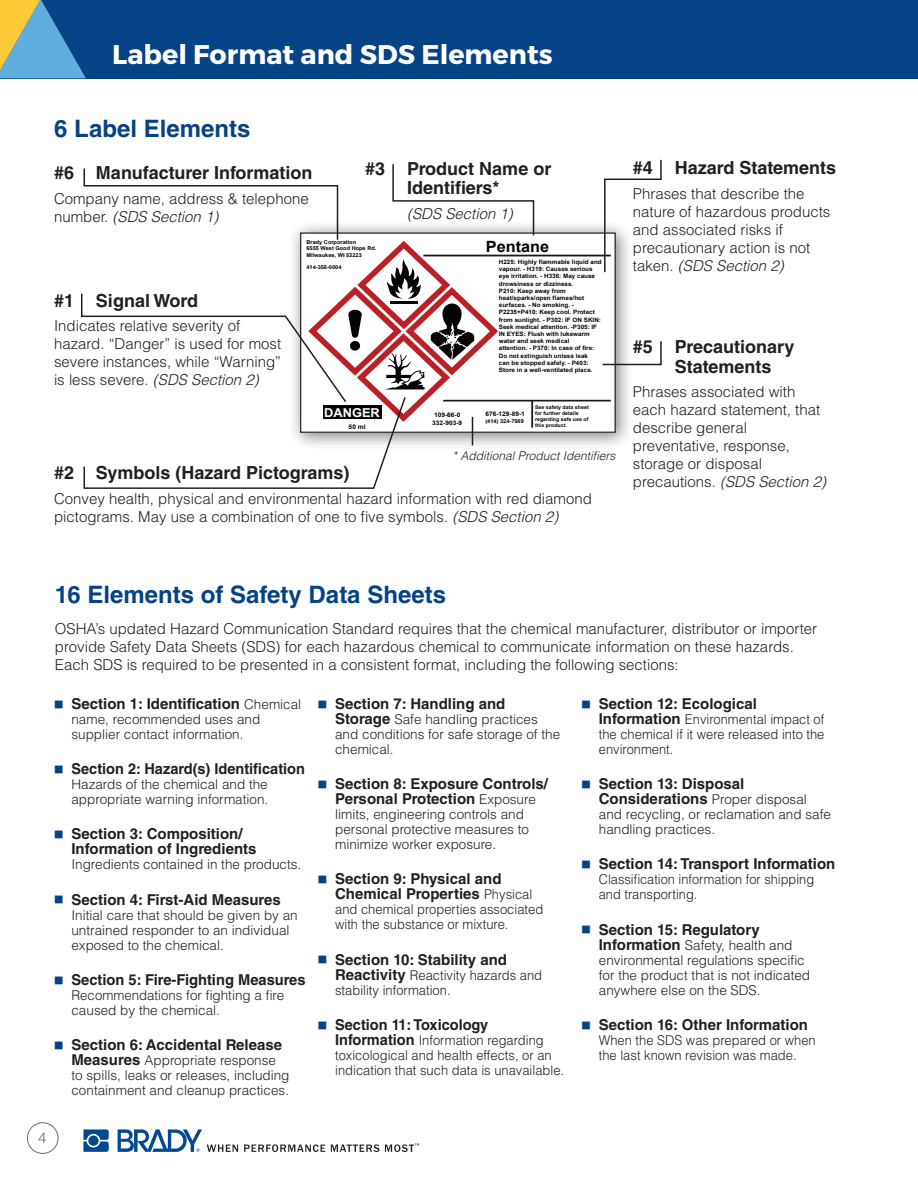
<style>
.page{position:relative;width:918px;height:1188px;background:#fff}
.page>*{position:absolute;margin:0;border:0;box-sizing:border-box;transform-origin:0 0}
.t1{font:700 27px "Montserrat";color:#fff}
.t2{font:700 24px "Helvetica LT Std";color:#054286}
.t3{font:700 18px/19.5px "Helvetica LT Std";color:#231f20}
.t4{font:700 15.45px "Arial";color:#040503;scale:1.05 1}
.t5{font:300 15px/18px "Helvetica LT Std";color:#231f20}
.t6{font:700 15px/15px "Helvetica LT Std";color:#231f20}
.t7{font:italic 300 15px "Helvetica LT Std";color:#231f20}
.t8{font:300 15px "Helvetica LT Std";color:#6c6d70}
.t9{font:300 13.5px/15px "Helvetica LT Std";color:#231f20}
.t10{font:300 13.5px/15px "Helvetica LT Std";color:#231f20;scale:.96 1}
.t11{font:300 13.5px/15px "Helvetica LT Std";color:#231f20;scale:.95 1}
.t12{font:700 12.3px "Arial";color:#fff;scale:1.05 1}
.t13{font:italic 300 12px "Helvetica LT Std";color:#231f20}
.t14{font:700 6.3px/7.5px "Arial";color:#040503;scale:1.05 1}
.t15{font:700 6px/7.2px "Arial";color:#040503;scale:1.05 1}
.t16{font:700 5.4px/6.4px "Arial";color:#040503;scale:1.05 1}
.t17{font:700 5.1px/6px "Arial";color:#040503;scale:1.05 1}
.s1{font-style:italic}
.s2{font-weight:300;font-size:13.5px}
.s3{font-weight:700;font-size:15px}
</style>
<div class="page">
<svg style="left:83px;top:1129px;width:26px;height:23px"></svg>
<div style="left:88px;top:1136px;width:11px;height:10px;background:#014990;border-radius:50%"></div>
<svg style="left:118px;top:1129px;width:120px;height:23px"></svg>
<svg style="left:244px;top:1144px;width:81px;height:8px"></svg>
<svg style="left:331px;top:1144px;width:48px;height:8px"></svg>
<svg style="left:385px;top:1143px;width:34px;height:9px"></svg>
<div style="left:27px;top:1122px;width:31px;height:32px;border:1px solid #6c6d70;border-radius:50%"></div>
<div style="left:0;top:0;width:918px;height:78px;background:#054286"></div>
<svg style="left:0;top:0;width:86px;height:78px"></svg>
<div style="left:287px;top:220px;width:346px;height:230px;background:#231f20;opacity:.59"></div>
<div style="left:301px;top:233px;width:314px;height:199px;background:#fff"></div>
<hr style="left:423px;top:255px;width:188px;height:1px;background:#1d1618">
<hr style="left:443px;top:400px;width:168px;height:2px;background:#1d1618">
<svg style="left:603px;top:159px;width:59px;height:115px"></svg>
<svg style="left:602px;top:340px;width:60px;height:26px"></svg>
<svg style="left:81px;top:164px;width:454px;height:325px"></svg>
<h1 class="t1" style="left:112px;top:38px;width:442px">Label Format and SDS Elements</h1>
<h2 class="t2" style="left:54px;top:114px;width:198px">6 Label Elements</h2>
<p class="t3" style="left:54px;top:163px;width:260px">#6 Manufacturer Information</p>
<p class="t5" style="left:54px;top:190px;width:256px">Company name, address &amp; telephone number. <span class="s1">(SDS Section 1)</span></p>
<p class="t3" style="left:365px;top:159px;width:188px;text-align:center">#3 Product Name or<br>Identifiers*</p>
<p class="t7" style="left:407px;top:204px;width:107px">(SDS Section 1)</p>
<p class="t3" style="left:54px;top:290px;width:146px">#1 Signal Word</p>
<p class="t5" style="left:54px;top:317px;width:229px">Indicates relative severity of hazard. “Danger” is used for most severe instances, while “Warning” is less severe. <span class="s1">(SDS Section 2)</span></p>
<p class="t16" style="left:306px;top:239px;width:68px">Brady Corporation<br>6555 West Good Hope Rd.<br>Milwaukee, WI 53223</p>
<p class="t16" style="left:306px;top:264px;width:35px">414-358-0004</p>
<p class="t12" style="left:324px;top:404px;width:55px">DANGER</p>
<p class="t14" style="left:349px;top:423px;width:18px">50 ml</p>
<p class="t4" style="left:486px;top:236px;width:62px">Pentane</p>
<p class="t15" style="left:499px;top:258px;width:99px">H225: Highly flammable liquid and vapour. - H319: Causes serious eye irritation. - H336: May cause drowsiness or dizziness.<br>P210: Keep away from heat/sparks/open flames/hot surfaces. - No smoking. -<br>P2235+P410: Keep cool. Protect from sunlight. - P302: IF ON SKIN:<br>Seek medical attention. -P305: IF<br>IN EYES: Flush with lukewarm water and seek medical<br>attention. - P370: In case of fire:<br>Do not extinguish unless leak<br>can be stopped safely. - P403:<br>Store in a well-ventilated place.</p>
<p class="t17" style="left:535px;top:404px;width:53px">See safety data sheet for further details regarding safe use of this product.</p>
<p class="t14" style="left:432px;top:411px;width:30px">109-66-0<br>332-903-9</p>
<p class="t14" style="left:485px;top:410px;width:39px">676-129-89-1</p>
<p class="t16" style="left:485px;top:418px;width:38px">(414) 324-7989</p>
<p class="t13" style="left:452px;top:448px;width:165px">* Additional Product Identifiers</p>
<p class="t3" style="left:54px;top:463px;width:297px">#2 Symbols (Hazard Pictograms)</p>
<p class="t5" style="left:54px;top:490px;width:539px">Convey health, physical and environmental hazard information with red diamond pictograms. May use a combination of one to five symbols. <span class="s1">(SDS Section 2)</span></p>
<p class="t3" style="left:633px;top:157px;width:205px">#4 Hazard Statements</p>
<p class="t5" style="left:633px;top:184px;width:199px">Phrases that describe the nature of hazardous products and associated risks if precautionary action is not taken. <span class="s1">(SDS Section 2)</span></p>
<p class="t3" style="left:675px;top:337px;width:121px;text-indent:-42px">#5 Precautionary<br>Statements</p>
<p class="t5" style="left:633px;top:383px;width:195px">Phrases associated with each hazard statement, that describe general preventative, response, storage or disposal precautions. <span class="s1">(SDS Section 2)</span></p>
<h2 class="t2" style="left:55px;top:580px;width:393px">16 Elements of Safety Data Sheets</h2>
<p class="t5" style="left:55px;top:620px;width:764px">OSHA’s updated Hazard Communication Standard requires that the chemical manufacturer, distributor or importer provide Safety Data Sheets (SDS) for each hazardous chemical to communicate information on these hazards.<br>Each SDS is required to be presented in a consistent format, including the following sections:</p>
<p class="t6" style="left:71px;top:696px;width:231px">Section 1: Identification <span class="s2">Chemical</span></p>
<p class="t9" style="left:71px;top:712px;width:190px">name, recommended uses and supplier contact information.</p>
<p class="t6" style="left:71px;top:761px;width:235px">Section 2: Hazard(s) Identification</p>
<p class="t9" style="left:71px;top:777px;width:198px">Hazards of the chemical and the appropriate warning information.</p>
<p class="t6" style="left:71px;top:826px;width:187px">Section 3: Composition/<br>Information of Ingredients</p>
<p class="t9" style="left:71px;top:857px;width:231px">Ingredients contained in the products.</p>
<p class="t6" style="left:71px;top:892px;width:211px">Section 4: First-Aid Measures</p>
<p class="t9" style="left:71px;top:907px;width:228px">Initial care that should be given by an untrained responder to an individual exposed to the chemical.</p>
<p class="t6" style="left:71px;top:972px;width:236px">Section 5: Fire-Fighting Measures</p>
<p class="t9" style="left:71px;top:988px;width:214px">Recommendations for fighting a fire caused by the chemical.</p>
<p class="t6" style="left:71px;top:1037px;width:212px">Section 6: Accidental Release</p>
<p class="t9" style="left:71px;top:1053px;width:220px"><span class="s3">Measures</span> Appropriate response to spills, leaks or releases, including containment and cleanup practices.</p>
<p class="t6" style="left:335px;top:696px;width:172px">Section 7: Handling and</p>
<p class="t9" style="left:335px;top:712px;width:227px"><span class="s3">Storage</span> Safe handling practices and conditions for safe storage of the chemical.</p>
<p class="t6" style="left:335px;top:776px;width:215px">Section 8: Exposure Controls/<br>Personal Protection <span class="s2">Exposure</span></p>
<p class="t9" style="left:335px;top:807px;width:195px">limits, engineering controls and personal protective measures to minimize worker exposure.</p>
<p class="t6" style="left:335px;top:871px;width:199px">Section 9: Physical and<br>Chemical Properties <span class="s2">Physical</span></p>
<p class="t10" style="left:335px;top:902px;width:218px">and chemical properties associated with the substance or mixture.</p>
<p class="t6" style="left:335px;top:952px;width:173px">Section 10: Stability and</p>
<p class="t10" style="left:335px;top:967px;width:217px"><span class="s3">Reactivity</span> Reactivity hazards and stability information.</p>
<p class="t6" style="left:335px;top:1017px;width:155px">Section 11: Toxicology</p>
<p class="t10" style="left:335px;top:1033px;width:240px"><span class="s3">Information</span> Information regarding toxicological and health effects, or an indication that such data is unavailable.</p>
<p class="t6" style="left:599px;top:696px;width:160px">Section 12: Ecological</p>
<p class="t10" style="left:599px;top:712px;width:237px;text-align:justify"><span class="s3">Information</span> Environmental impact of the chemical if it were released into the environment.</p>
<p class="t6" style="left:599px;top:776px;width:210px">Section 13: Disposal<br>Considerations <span class="s2">Proper disposal</span></p>
<p class="t9" style="left:599px;top:807px;width:234px">and recycling, or reclamation and safe handling practices.</p>
<p class="t6" style="left:599px;top:856px;width:238px">Section 14: Transport Information</p>
<p class="t11" style="left:599px;top:872px;width:228px">Classification information for shipping and transporting.</p>
<p class="t6" style="left:599px;top:922px;width:162px">Section 15: Regulatory</p>
<p class="t9" style="left:599px;top:937px;width:213px"><span class="s3">Information</span> Safety, health and environmental regulations specific for the product that is not indicated anywhere else on the SDS.</p>
<p class="t6" style="left:599px;top:1017px;width:211px">Section 16: Other Information</p>
<p class="t10" style="left:599px;top:1033px;width:228px">When the SDS was prepared or when the last known revision was made.</p>
<p class="t8" style="left:38px;top:1129px;width:10px">4</p>
</div>
